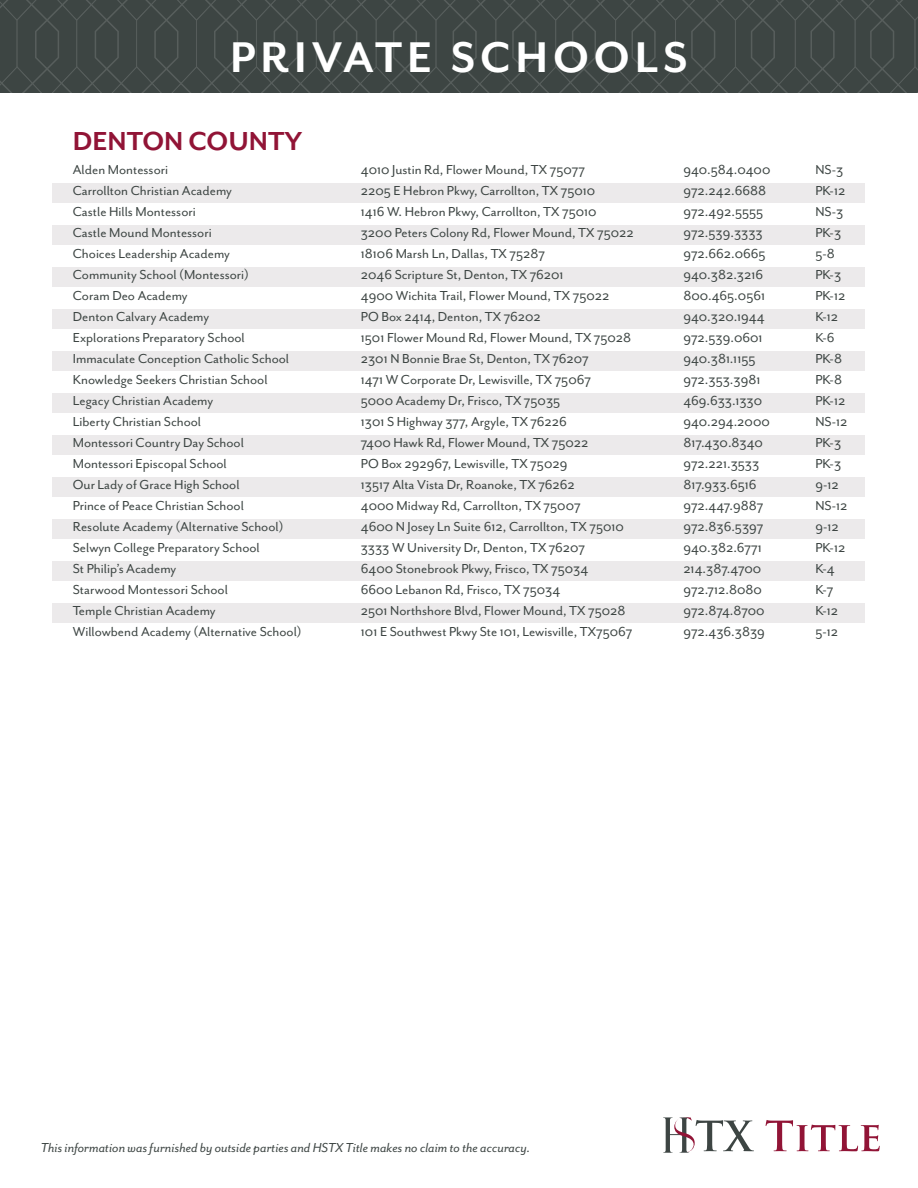
<style>
.page{position:relative;width:918px;height:1188px;background:#fff}
.page>*{position:absolute;margin:0;border:0;box-sizing:border-box;transform-origin:0 0}
.t1{font:700 49.5px "Mr Eaves San OT";letter-spacing:.1em;color:#fff}
.t2{font:700 30px "Mr Eaves San OT";color:#911436}
.t3{font:15px "Mr Eaves San OT";color:#3d4543}
.t4{font:italic 15px "Mr Eaves San OT";color:#3d4543}
</style>
<div class="page">
<div style="left:53px;top:184px;width:812px;height:19px;background:#eceaeb"></div>
<div style="left:53px;top:268px;width:812px;height:19px;background:#eceaeb"></div>
<div style="left:53px;top:394px;width:812px;height:19px;background:#eceaeb"></div>
<div style="left:53px;top:562px;width:812px;height:19px;background:#eceaeb"></div>
<div style="left:53px;top:226px;width:812px;height:19px;background:#eceaeb"></div>
<div style="left:53px;top:352px;width:812px;height:19px;background:#eceaeb"></div>
<div style="left:53px;top:520px;width:812px;height:19px;background:#eceaeb"></div>
<div style="left:53px;top:310px;width:812px;height:19px;background:#eceaeb"></div>
<div style="left:53px;top:478px;width:812px;height:19px;background:#eceaeb"></div>
<div style="left:53px;top:436px;width:812px;height:19px;background:#eceaeb"></div>
<div style="left:53px;top:603px;width:812px;height:20px;background:#eceaeb"></div>
<svg style="left:0;top:0;width:918px;height:93px;background:#3f4745"></svg>
<svg style="left:663px;top:1117px;width:91px;height:36px"></svg>
<svg style="left:766px;top:1120px;width:114px;height:31px"></svg>
<p class="t1" style="left:230px;top:29px;width:459px">PRIVATE SCHOOLS</p>
<p class="t2" style="left:73px;top:124px;width:231px">DENTON COUNTY</p>
<p class="t3" style="left:73px;top:162px;width:97px">Alden Montessori</p>
<p class="t3" style="left:361px;top:162px;width:226px">4010 Justin Rd, Flower Mound, TX 75077</p>
<p class="t3" style="left:683px;top:162px;width:89px">940.584.0400</p>
<p class="t3" style="left:815px;top:162px;width:29px">NS-3</p>
<p class="t3" style="left:73px;top:183px;width:161px">Carrollton Christian Academy</p>
<p class="t3" style="left:361px;top:183px;width:236px">2205 E Hebron Pkwy, Carrollton, TX 75010</p>
<p class="t3" style="left:683px;top:183px;width:84px">972.242.6688</p>
<p class="t3" style="left:815px;top:183px;width:32px">PK-12</p>
<p class="t3" style="left:73px;top:204px;width:124px">Castle Hills Montessori</p>
<p class="t3" style="left:361px;top:204px;width:237px">1416 W. Hebron Pkwy, Carrollton, TX 75010</p>
<p class="t3" style="left:683px;top:204px;width:81px">972.492.5555</p>
<p class="t3" style="left:815px;top:204px;width:29px">NS-3</p>
<p class="t3" style="left:73px;top:225px;width:140px">Castle Mound Montessori</p>
<p class="t3" style="left:361px;top:225px;width:275px">3200 Peters Colony Rd, Flower Mound, TX 75022</p>
<p class="t3" style="left:683px;top:225px;width:81px">972.539.3333</p>
<p class="t3" style="left:815px;top:225px;width:27px">PK-3</p>
<p class="t3" style="left:73px;top:246px;width:159px">Choices Leadership Academy</p>
<p class="t3" style="left:361px;top:246px;width:186px">18106 Marsh Ln, Dallas, TX 75287</p>
<p class="t3" style="left:683px;top:246px;width:84px">972.662.0665</p>
<p class="t3" style="left:815px;top:246px;width:21px">5-8</p>
<p class="t3" style="left:73px;top:267px;width:178px">Community School (Montessori)</p>
<p class="t3" style="left:361px;top:267px;width:204px">2046 Scripture St, Denton, TX 76201</p>
<p class="t3" style="left:683px;top:267px;width:81px">940.382.3216</p>
<p class="t3" style="left:815px;top:267px;width:27px">PK-3</p>
<p class="t3" style="left:73px;top:288px;width:116px">Coram Deo Academy</p>
<p class="t3" style="left:361px;top:288px;width:250px">4900 Wichita Trail, Flower Mound, TX 75022</p>
<p class="t3" style="left:683px;top:288px;width:83px">800.465.0561</p>
<p class="t3" style="left:815px;top:288px;width:32px">PK-12</p>
<p class="t3" style="left:73px;top:309px;width:138px">Denton Calvary Academy</p>
<p class="t3" style="left:361px;top:309px;width:181px">PO Box 2414, Denton, TX 76202</p>
<p class="t3" style="left:683px;top:309px;width:83px">940.320.1944</p>
<p class="t3" style="left:815px;top:309px;width:24px">K-12</p>
<p class="t3" style="left:73px;top:330px;width:173px">Explorations Preparatory School</p>
<p class="t3" style="left:361px;top:330px;width:272px">1501 Flower Mound Rd, Flower Mound, TX 75028</p>
<p class="t3" style="left:683px;top:330px;width:81px">972.539.0601</p>
<p class="t3" style="left:815px;top:330px;width:21px">K-6</p>
<p class="t3" style="left:73px;top:351px;width:218px">Immaculate Conception Catholic School</p>
<p class="t3" style="left:361px;top:351px;width:230px">2301 N Bonnie Brae St, Denton, TX 76207</p>
<p class="t3" style="left:683px;top:351px;width:74px">940.381.1155</p>
<p class="t3" style="left:815px;top:351px;width:28px">PK-8</p>
<p class="t3" style="left:73px;top:372px;width:196px">Knowledge Seekers Christian School</p>
<p class="t3" style="left:361px;top:372px;width:232px">1471 W Corporate Dr, Lewisville, TX 75067</p>
<p class="t3" style="left:683px;top:372px;width:79px">972.353.3981</p>
<p class="t3" style="left:815px;top:372px;width:28px">PK-8</p>
<p class="t3" style="left:73px;top:393px;width:142px">Legacy Christian Academy</p>
<p class="t3" style="left:361px;top:393px;width:201px">5000 Academy Dr, Frisco, TX 75035</p>
<p class="t3" style="left:683px;top:393px;width:80px">469.633.1330</p>
<p class="t3" style="left:815px;top:393px;width:32px">PK-12</p>
<p class="t3" style="left:73px;top:414px;width:130px">Liberty Christian School</p>
<p class="t3" style="left:361px;top:414px;width:208px">1301 S Highway 377, Argyle, TX 76226</p>
<p class="t3" style="left:683px;top:414px;width:88px">940.294.2000</p>
<p class="t3" style="left:815px;top:414px;width:34px">NS-12</p>
<p class="t3" style="left:73px;top:435px;width:173px">Montessori Country Day School</p>
<p class="t3" style="left:361px;top:435px;width:229px">7400 Hawk Rd, Flower Mound, TX 75022</p>
<p class="t3" style="left:683px;top:435px;width:81px">817.430.8340</p>
<p class="t3" style="left:815px;top:435px;width:27px">PK-3</p>
<p class="t3" style="left:73px;top:456px;width:156px">Montessori Episcopal School</p>
<p class="t3" style="left:361px;top:456px;width:208px">PO Box 292967, Lewisville, TX 75029</p>
<p class="t3" style="left:683px;top:456px;width:77px">972.221.3533</p>
<p class="t3" style="left:815px;top:456px;width:27px">PK-3</p>
<p class="t3" style="left:73px;top:477px;width:168px">Our Lady of Grace High School</p>
<p class="t3" style="left:361px;top:477px;width:215px">13517 Alta Vista Dr, Roanoke, TX 76262</p>
<p class="t3" style="left:683px;top:477px;width:75px">817.933.6516</p>
<p class="t3" style="left:815px;top:477px;width:25px">9-12</p>
<p class="t3" style="left:73px;top:498px;width:173px">Prince of Peace Christian School</p>
<p class="t3" style="left:361px;top:498px;width:221px">4000 Midway Rd, Carrollton, TX 75007</p>
<p class="t3" style="left:683px;top:498px;width:82px">972.447.9887</p>
<p class="t3" style="left:815px;top:498px;width:34px">NS-12</p>
<p class="t3" style="left:73px;top:519px;width:212px">Resolute Academy (Alternative School)</p>
<p class="t3" style="left:361px;top:519px;width:265px">4600 N Josey Ln Suite 612, Carrollton, TX 75010</p>
<p class="t3" style="left:683px;top:519px;width:82px">972.836.5397</p>
<p class="t3" style="left:815px;top:519px;width:25px">9-12</p>
<p class="t3" style="left:73px;top:540px;width:188px">Selwyn College Preparatory School</p>
<p class="t3" style="left:361px;top:540px;width:226px">3333 W University Dr, Denton, TX 76207</p>
<p class="t3" style="left:683px;top:540px;width:80px">940.382.6771</p>
<p class="t3" style="left:815px;top:540px;width:32px">PK-12</p>
<p class="t3" style="left:73px;top:561px;width:105px">St Philip’s Academy</p>
<p class="t3" style="left:361px;top:561px;width:229px">6400 Stonebrook Pkwy, Frisco, TX 75034</p>
<p class="t3" style="left:683px;top:561px;width:79px">214.387.4700</p>
<p class="t3" style="left:815px;top:561px;width:21px">K-4</p>
<p class="t3" style="left:73px;top:582px;width:157px">Starwood Montessori School</p>
<p class="t3" style="left:361px;top:582px;width:201px">6600 Lebanon Rd, Frisco, TX 75034</p>
<p class="t3" style="left:683px;top:582px;width:80px">972.712.8080</p>
<p class="t3" style="left:815px;top:582px;width:20px">K-7</p>
<p class="t3" style="left:73px;top:603px;width:144px">Temple Christian Academy</p>
<p class="t3" style="left:361px;top:603px;width:266px">2501 Northshore Blvd, Flower Mound, TX 75028</p>
<p class="t3" style="left:683px;top:603px;width:83px">972.874.8700</p>
<p class="t3" style="left:815px;top:603px;width:24px">K-12</p>
<p class="t3" style="left:73px;top:624px;width:230px">Willowbend Academy (Alternative School)</p>
<p class="t3" style="left:361px;top:624px;width:273px">101 E Southwest Pkwy Ste 101, Lewisville, TX75067</p>
<p class="t3" style="left:683px;top:624px;width:83px">972.436.3839</p>
<p class="t3" style="left:815px;top:624px;width:24px">5-12</p>
<p class="t4" style="left:41px;top:1139px;width:491px">This information was furnished by outside parties and HSTX Title makes no claim to the accuracy.</p>
</div>
